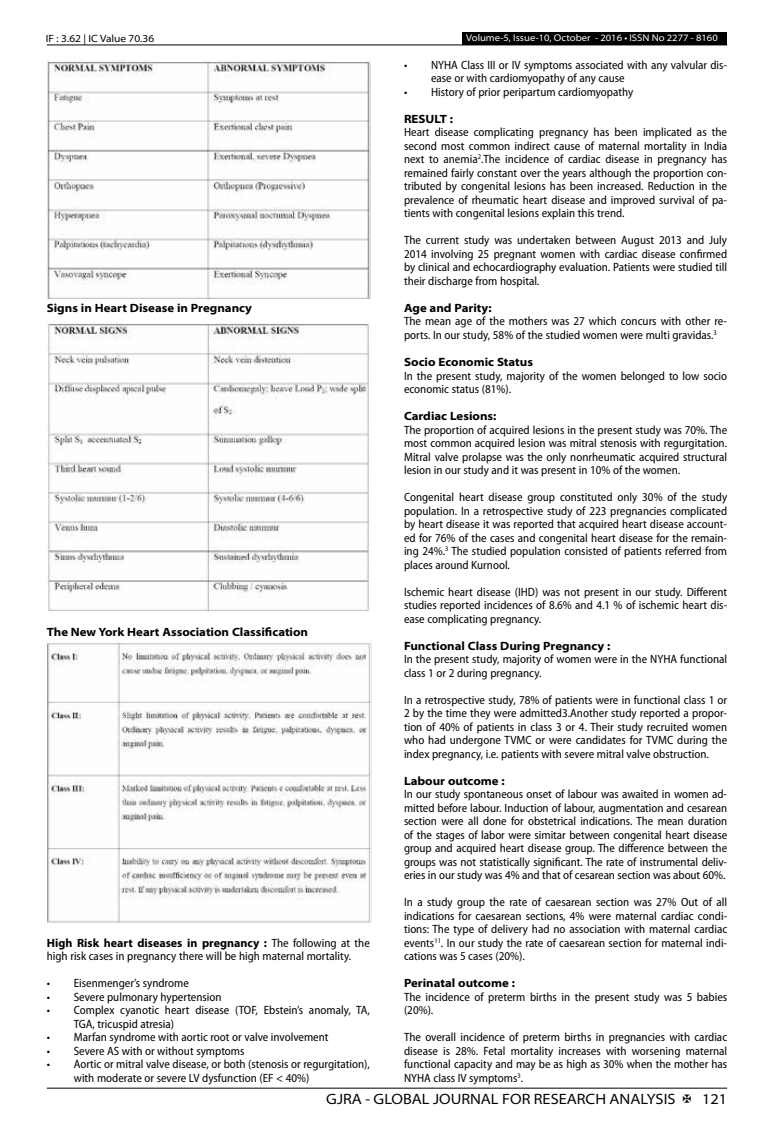
<style>
.page{position:relative;width:774px;height:1136px;background:#fff}
.page>*{position:absolute;margin:0;border:0;box-sizing:border-box;transform-origin:0 0}
.t1{font:semi-expanded 15px "Myriad Pro";color:#000}
.t2{font:semi-condensed 12px/13.5px "Myriad Pro";color:#000;text-align:justify}
.t3{font:700 semi-expanded 12px "Myriad Pro";color:#000}
.t4{font:semi-expanded 10.5px "Myriad Pro";color:#000}
.t5{font:semi-expanded 9.75px "Myriad Pro";color:#fff}
.s1{font-weight:700;font-stretch:normal}
</style>
<div class="page">
<hr style="left:47px;top:1087px;width:680px;height:1px;background:#000">
<div style="left:462px;top:32px;width:265px;height:13px;background:#000"></div>
<hr style="left:47px;top:45px;width:680px;height:1px;background:#000">
<img style="left:47px;top:60px;width:323px;height:239px">
<img style="left:47px;top:322px;width:324px;height:290px">
<img style="left:47px;top:643px;width:324px;height:279px">
<p class="t4" style="left:46px;top:32px;width:110px">IF : 3.62 | IC Value 70.36</p>
<p class="t3" style="left:47px;top:301px;width:207px">Signs in Heart Disease in Pregnancy</p>
<p class="t3" style="left:47px;top:625px;width:263px">The New York Heart Association Classification</p>
<p class="t2" style="left:47px;top:936px;width:325px"><span class="s1">High Risk heart diseases in pregnancy :</span> The following at the high risk cases in pregnancy there will be high maternal mortality.</p>
<p class="t2" style="left:47px;top:976px;width:144px">• Eisenmenger’s syndrome</p>
<p class="t2" style="left:47px;top:990px;width:176px">• Severe pulmonary hypertension</p>
<p class="t2" style="left:74px;top:1003px;width:298px;text-indent:-27px">• Complex cyanotic heart disease (TOF, Ebstein’s anomaly, TA,<br>TGA, tricuspid atresia)</p>
<p class="t2" style="left:47px;top:1030px;width:283px">• Marfan syndrome with aortic root or valve involvement</p>
<p class="t2" style="left:47px;top:1044px;width:199px">• Severe AS with or without symptoms</p>
<p class="t2" style="left:74px;top:1057px;width:298px;text-indent:-27px">• Aortic or mitral valve disease, or both (stenosis or regurgitation), with moderate or severe LV dysfunction (EF &lt; 40%)</p>
<p class="t5" style="left:466px;top:32px;width:253px">Volume-5, Issue-10, October - 2016 • ISSN No 2277 - 8160</p>
<p class="t2" style="left:431px;top:58px;width:298px;text-indent:-27px">• NYHA Class III or IV symptoms associated with any valvular dis&shy;ease or with cardiomyopathy of any cause</p>
<p class="t2" style="left:404px;top:85px;width:231px">• History of prior peripartum cardiomyopathy</p>
<p class="t3" style="left:404px;top:112px;width:51px">RESULT :</p>
<p class="t2" style="left:404px;top:126px;width:325px">Heart disease complicating pregnancy has been implicated as the second most common indirect cause of maternal mortality in India next to anemia<sup>2</sup>.The incidence of cardiac disease in pregnancy has remained fairly constant over the years although the proportion con&shy;tributed by congenital lesions has been increased. Reduction in the prevalence of rheumatic heart disease and improved survival of pa&shy;tients with congenital lesions explain this trend.</p>
<p class="t2" style="left:404px;top:234px;width:325px">The current study was undertaken between August 2013 and July 2014 involving 25 pregnant women with cardiac disease confirmed by clinical and echocardiography evaluation. Patients were studied till their discharge from hospital.</p>
<p class="t3" style="left:404px;top:301px;width:89px">Age and Parity:</p>
<p class="t2" style="left:404px;top:315px;width:325px">The mean age of the mothers was 27 which concurs with other re&shy;ports. In our study, 58% of the studied women were multi gravidas.<sup>3</sup></p>
<p class="t3" style="left:404px;top:355px;width:131px">Socio Economic Status</p>
<p class="t2" style="left:404px;top:369px;width:325px">In the present study, majority of the women belonged to low socio economic status (81%).</p>
<p class="t3" style="left:404px;top:409px;width:94px">Cardiac Lesions:</p>
<p class="t2" style="left:404px;top:423px;width:325px">The proportion of acquired lesions in the present study was 70%. The most common acquired lesion was mitral stenosis with regurgitation.<br>Mitral valve prolapse was the only nonrheumatic acquired structural lesion in our study and it was present in 10% of the women.</p>
<p class="t2" style="left:404px;top:490px;width:325px">Congenital heart disease group constituted only 30% of the study population. In a retrospective study of 223 pregnancies complicated by heart disease it was reported that acquired heart disease account&shy;ed for 76% of the cases and congenital heart disease for the remain&shy;ing 24%.<sup>3</sup> The studied population consisted of patients referred from places around Kurnool.</p>
<p class="t2" style="left:404px;top:585px;width:325px">Ischemic heart disease (IHD) was not present in our study. Different studies reported incidences of 8.6% and 4.1 % of ischemic heart dis&shy;ease complicating pregnancy.</p>
<p class="t3" style="left:404px;top:638px;width:208px">Functional Class During Pregnancy :</p>
<p class="t2" style="left:404px;top:652px;width:325px">In the present study, majority of women were in the NYHA functional class 1 or 2 during pregnancy.</p>
<p class="t2" style="left:404px;top:693px;width:325px">In a retrospective study, 78% of patients were in functional class 1 or 2 by the time they were admitted3.Another study reported a propor&shy;tion of 40% of patients in class 3 or 4. Their study recruited women who had undergone TVMC or were candidates for TVMC during the index pregnancy, i.e. patients with severe mitral valve obstruction.</p>
<p class="t3" style="left:404px;top:773px;width:102px">Labour outcome :</p>
<p class="t2" style="left:404px;top:787px;width:325px">In our study spontaneous onset of labour was awaited in women ad&shy;mitted before labour. Induction of labour, augmentation and cesarean section were all done for obstetrical indications. The mean duration of the stages of labor were simitar between congenital heart disease group and acquired heart disease group. The difference between the groups was not statistically significant. The rate of instrumental deliv&shy;eries in our study was 4% and that of cesarean section was about 60%.</p>
<p class="t2" style="left:404px;top:895px;width:325px">In a study group the rate of caesarean section was 27% Out of all indications for caesarean sections, 4% were maternal cardiac condi&shy;tions: The type of delivery had no association with maternal cardiac events<sup>11</sup>. In our study the rate of caesarean section for maternal indi&shy;cations was 5 cases (20%).</p>
<p class="t3" style="left:404px;top:976px;width:113px">Perinatal outcome :</p>
<p class="t2" style="left:404px;top:990px;width:325px">The incidence of preterm births in the present study was 5 babies (20%).</p>
<p class="t2" style="left:404px;top:1030px;width:325px">The overall incidence of preterm births in pregnancies with cardiac disease is 28%. Fetal mortality increases with worsening maternal functional capacity and may be as high as 30% when the mother has NYHA class IV symptoms<sup>3</sup>.</p>
<p class="t1" style="left:326px;top:1090px;width:351px">GJRA - GLOBAL JOURNAL FOR RESEARCH ANALYSIS</p>
<p class="t1" style="left:702px;top:1090px;width:27px">121</p>
</div>
